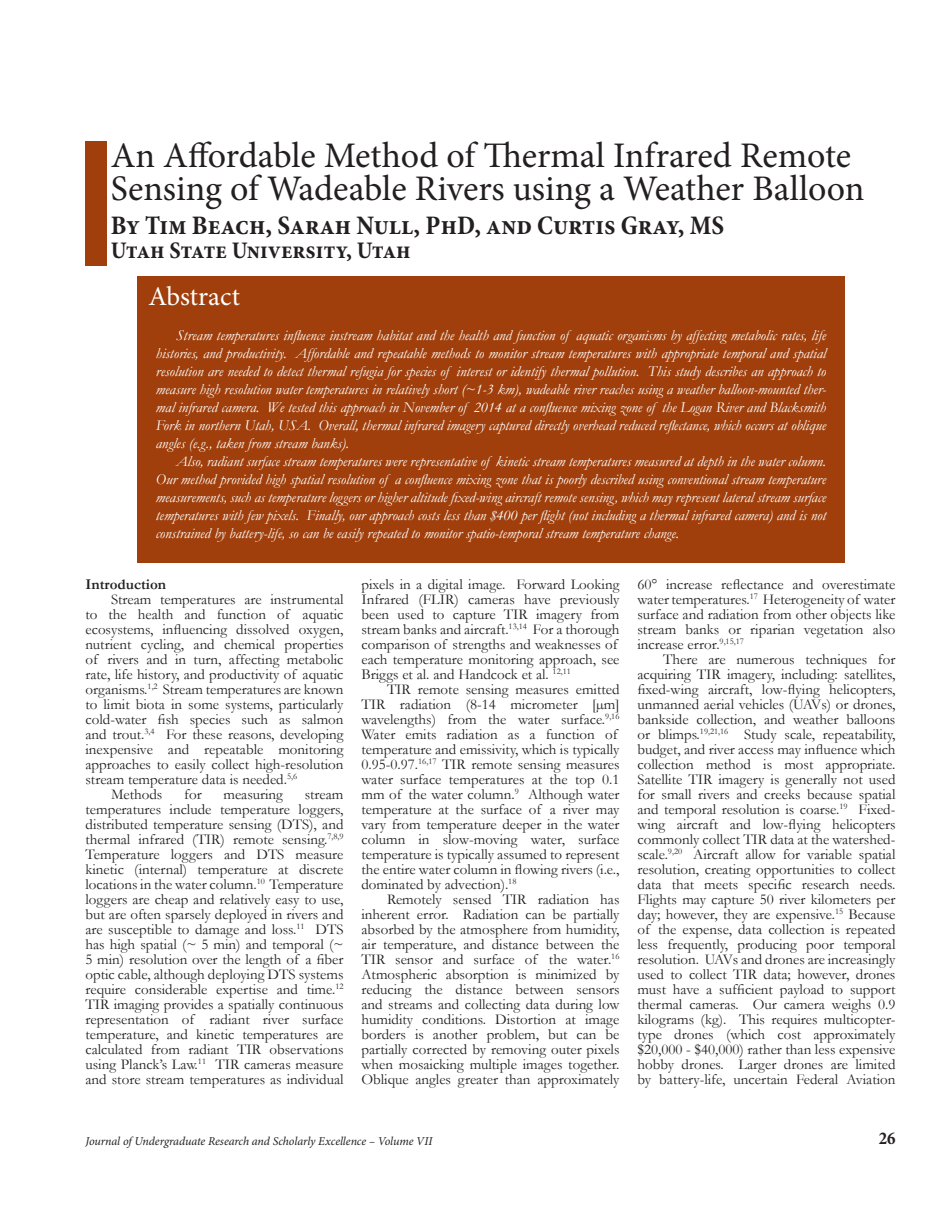
<style>
.page{position:relative;width:945px;height:1215px;background:#fff}
.page>*{position:absolute;margin:0;border:0;box-sizing:border-box;transform-origin:0 0}
.t1{font:36px/33px "Minion Pro";color:#231f20}
.t2{font:700 condensed 27px "Minion Pro";color:#231f20}
.t3{font:27px "Minion Pro";color:#fff}
.t4{font:700 condensed 24px "Minion Pro";color:#231f20}
.t5{font:700 condensed 18px "Minion Pro";color:#231f20}
.t6{font:15px/15px "Garamond";color:#231f20;text-align:justify}
.t7{font:italic 15px/18px "Garamond";color:#fff;text-align:justify}
.t8{font:700 15px "Garamond";color:#231f20}
.t9{font:italic 12px "Minion Pro";letter-spacing:-.005em;color:#231f20}
</style>
<div class="page">
<div style="left:138px;top:277px;width:707px;height:286px;background:#a03f0b"></div>
<div style="left:86px;top:141px;width:21px;height:125px;background:#a03f0b"></div>
<h1 class="t1" style="left:111px;top:139px;width:755px">An Affordable Method of Thermal Infrared Remote<br>Sensing of Wadeable Rivers using a Weather Balloon</h1>
<h2 class="t2" style="left:111px;top:207px;width:615px">By Tim Beach, Sarah Null, PhD, and Curtis Gray, MS</h2>
<h3 class="t4" style="left:111px;top:234px;width:302px">Utah State University, Utah</h3>
<h2 class="t3" style="left:148px;top:278px;width:93px">Abstract</h2>
<p class="t7" style="left:156px;top:326px;width:672px;text-indent:20px">Stream temperatures influence instream habitat and the health and function of aquatic organisms by affecting metabolic rates, life histories, and productivity. Affordable and repeatable methods to monitor stream temperatures with appropriate temporal and spatial resolution are needed to detect thermal refugia for species of interest or identify thermal pollution. This study describes an approach to measure high resolution water temperatures in relatively short (~1-3 km), wadeable river reaches using a weather balloon-mounted ther&shy;mal infrared camera. We tested this approach in November of 2014 at a confluence mixing zone of the Logan River and Blacksmith Fork in northern Utah, USA. Overall, thermal infrared imagery captured directly overhead reduced reflectance, which occurs at oblique angles (e.g., taken from stream banks).</p>
<p class="t7" style="left:156px;top:452px;width:672px;text-indent:20px">Also, radiant surface stream temperatures were representative of kinetic stream temperatures measured at depth in the water column.<br>Our method provided high spatial resolution of a confluence mixing zone that is poorly described using conventional stream temperature measurements, such as temperature loggers or higher altitude fixed-wing aircraft remote sensing, which may represent lateral stream surface temperatures with few pixels. Finally, our approach costs less than $400 per flight (not including a thermal infrared camera) and is not constrained by battery-life, so can be easily repeated to monitor spatio-temporal stream temperature change.</p>
<p class="t8" style="left:86px;top:574px;width:82px">Introduction</p>
<p class="t6" style="left:111px;top:591px;width:234px">Stream temperatures are instrumental</p>
<p class="t6" style="left:86px;top:606px;width:260px">to the health and function of aquatic</p>
<p class="t6" style="left:86px;top:621px;width:260px">ecosystems, influencing dissolved oxygen,</p>
<p class="t6" style="left:86px;top:636px;width:260px">nutrient cycling, and chemical properties</p>
<p class="t6" style="left:86px;top:651px;width:260px">of rivers and in turn, affecting metabolic</p>
<p class="t6" style="left:86px;top:666px;width:260px">rate, life history, and productivity of aquatic</p>
<p class="t6" style="left:86px;top:681px;width:260px">organisms.<sup>1,2</sup> Stream temperatures are known</p>
<p class="t6" style="left:86px;top:696px;width:260px">to limit biota in some systems, particularly</p>
<p class="t6" style="left:86px;top:711px;width:260px">cold-water fish species such as salmon</p>
<p class="t6" style="left:86px;top:726px;width:260px">and trout.<sup>3,4</sup> For these reasons, developing</p>
<p class="t6" style="left:85px;top:741px;width:260px">inexpensive and repeatable monitoring</p>
<p class="t6" style="left:85px;top:756px;width:260px">approaches to easily collect high-resolution</p>
<p class="t6" style="left:85px;top:771px;width:213px">stream temperature data is needed.<sup>5,6</sup></p>
<p class="t6" style="left:111px;top:786px;width:53px">Methods</p>
<p class="t6" style="left:184px;top:786px;width:19px">for</p>
<p class="t6" style="left:223px;top:786px;width:61px">measuring</p>
<p class="t6" style="left:85px;top:786px;width:260px;text-indent:219px">stream temperatures include temperature loggers, distributed temperature sensing (DTS), and thermal infrared (TIR) remote sensing.<sup>7,8,9<br></sup>Temperature loggers and DTS measure kinetic (internal) temperature at discrete locations in the water column.<sup>10</sup> Temperature loggers are cheap and relatively easy to use, but are often sparsely deployed in rivers and are susceptible to damage and loss.<sup>11</sup> DTS has high spatial (~ 5 min) and temporal (~ 5 min) resolution over the length of a fiber optic cable, although deploying DTS systems require considerable expertise and time.<sup>12<br></sup>TIR imaging provides a spatially continuous representation of radiant river surface temperature, and kinetic temperatures are calculated from radiant TIR observations using Planck’s Law.<sup>11</sup> TIR cameras measure and store stream temperatures as individual</p>
<p class="t6" style="left:361px;top:576px;width:260px;text-align:left">pixels in a digital image. Forward Looking Infrared (FLIR) cameras have previously been used to capture TIR imagery from stream banks and aircraft.<sup>13,14</sup> For a thorough comparison of strengths and weaknesses of each temperature monitoring approach, see Briggs et al. and Handcock et al. <sup>12,11</sup></p>
<p class="t6" style="left:361px;top:681px;width:260px;text-align:left;text-indent:26px">TIR remote sensing measures emitted TIR radiation (8-14 micrometer [µm] wavelengths) from the water surface.<sup>9,16<br></sup>Water emits radiation as a function of temperature and emissivity, which is typically 0.95-0.97.<sup>16,17</sup> TIR remote sensing measures water surface temperatures at the top 0.1 mm of the water column.<sup>9</sup> Although water temperature at the surface of a river may vary from temperature deeper in the water column in slow-moving water, surface temperature is typically assumed to represent the entire water column in flowing rivers (i.e., dominated by advection).<sup>18</sup></p>
<p class="t6" style="left:362px;top:891px;width:260px;text-indent:26px">Remotely sensed TIR radiation has inherent error. Radiation can be partially absorbed by the atmosphere from humidity, air temperature, and distance between the TIR sensor and surface of the water.<sup>16<br></sup>Atmospheric absorption is minimized by reducing the distance between sensors and streams and collecting data during low humidity conditions. Distortion at image borders is another problem, but can be partially corrected by removing outer pixels when mosaicking multiple images together.<br>Oblique angles greater than approximately</p>
<p class="t6" style="left:637px;top:576px;width:260px">60° increase reflectance and overestimate water temperatures.<sup>17</sup> Heterogeneity of water surface and radiation from other objects like stream banks or riparian vegetation also increase error.<sup>9,15,17</sup></p>
<p class="t6" style="left:637px;top:651px;width:260px;text-indent:26px">There are numerous techniques for acquiring TIR imagery, including: satellites, fixed-wing aircraft, low-flying helicopters, unmanned aerial vehicles (UAVs) or drones, bankside collection, and weather balloons or blimps.<sup>19,21,16</sup> Study scale, repeatability, budget, and river access may influence which collection method is most appropriate.<br>Satellite TIR imagery is generally not used for small rivers and creeks because spatial and temporal resolution is coarse.<sup>19</sup> Fixed&shy;wing aircraft and low-flying helicopters commonly collect TIR data at the watershed&shy;scale.<sup>9,20</sup> Aircraft allow for variable spatial resolution, creating opportunities to collect data that meets specific research needs.<br>Flights may capture 50 river kilometers per day; however, they are expensive.<sup>15</sup> Because of the expense, data collection is repeated less frequently, producing poor temporal resolution. UAVs and drones are increasingly used to collect TIR data; however, drones must have a sufficient payload to support thermal cameras. Our camera weighs 0.9 kilograms (kg). This requires multicopter&shy;type drones (which cost approximately $20,000 - $40,000) rather than less expensive hobby drones. Larger drones are limited by battery-life, uncertain Federal Aviation</p>
<p class="t9" style="left:86px;top:1133px;width:348px">Journal of Undergraduate Research and Scholarly Excellence – Volume VII</p>
<p class="t5" style="left:879px;top:1126px;width:18px">26</p>
</div>
